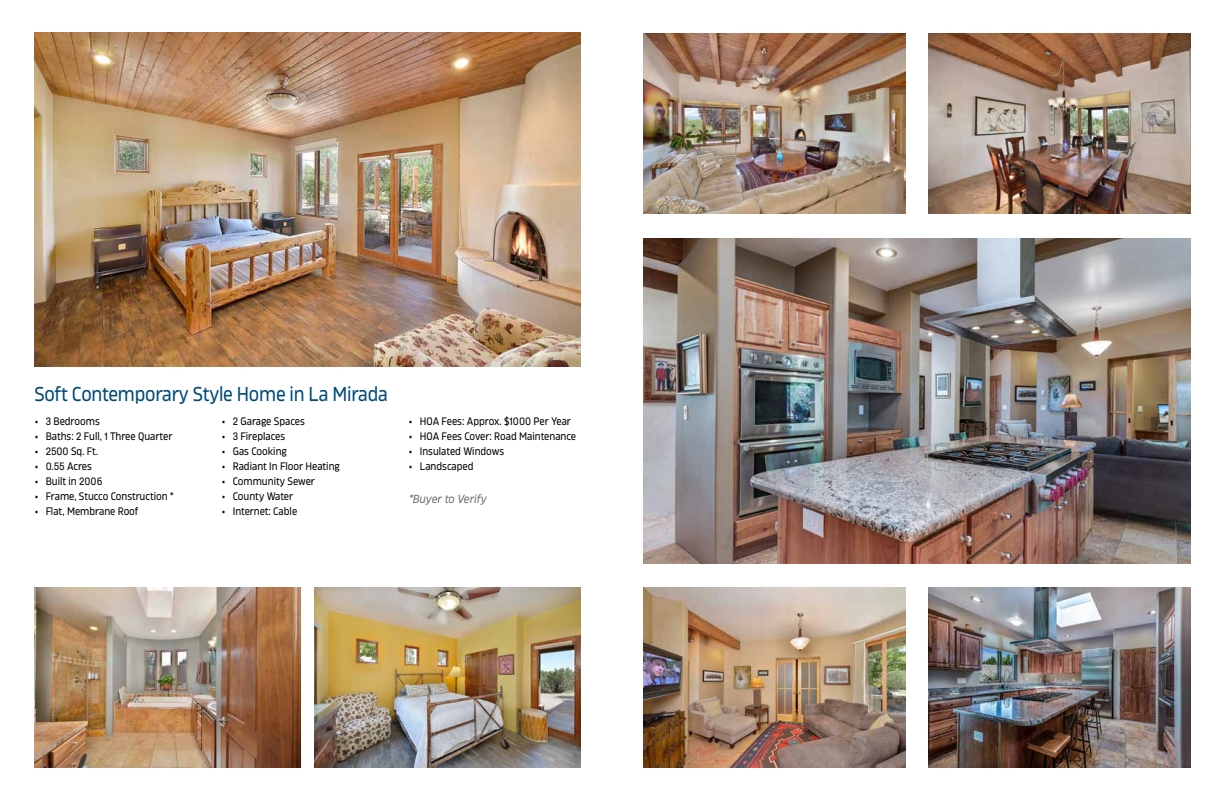
<style>
.page{position:relative;width:1224px;height:792px;background:#fff}
.page>*{position:absolute;margin:0;border:0;box-sizing:border-box;transform-origin:0 0}
.t1{font:20px "Karibu";letter-spacing:-.01em;color:#004a78;scale:.93 1}
.t2{font:italic 11.8px "Karibu";letter-spacing:-.005em;color:#6f7073;scale:.95 1}
.t3{font:10.9px "Karibu";color:#000;scale:.93 1}
</style>
<div class="page">
<img style="left:644px;top:33px;width:262px;height:180px">
<img style="left:644px;top:239px;width:547px;height:324px">
<img style="left:929px;top:33px;width:262px;height:180px">
<img style="left:644px;top:587px;width:262px;height:181px">
<img style="left:929px;top:587px;width:262px;height:181px">
<img style="left:34px;top:33px;width:547px;height:333px">
<img style="left:34px;top:587px;width:266px;height:181px">
<img style="left:314px;top:587px;width:267px;height:181px">
<h1 class="t1" style="left:34px;top:382px;width:382px">Soft Contemporary Style Home in La Mirada</h1>
<p class="t3" style="left:35px;top:415px;width:71px">• 3 Bedrooms</p>
<p class="t3" style="left:35px;top:430px;width:150px">• Baths: 2 Full, 1 Three Quarter</p>
<p class="t3" style="left:35px;top:445px;width:70px">• 2500 Sq. Ft.</p>
<p class="t3" style="left:35px;top:460px;width:63px">• 0.55 Acres</p>
<p class="t3" style="left:35px;top:475px;width:74px">• Built in 2006</p>
<p class="t3" style="left:35px;top:490px;width:151px">• Frame, Stucco Construction *</p>
<p class="t3" style="left:35px;top:505px;width:113px">• Flat, Membrane Roof</p>
<p class="t3" style="left:222px;top:415px;width:91px">• 2 Garage Spaces</p>
<p class="t3" style="left:222px;top:430px;width:70px">• 3 Fireplaces</p>
<p class="t3" style="left:222px;top:445px;width:72px">• Gas Cooking</p>
<p class="t3" style="left:222px;top:460px;width:129px">• Radiant In Floor Heating</p>
<p class="t3" style="left:222px;top:475px;width:102px">• Community Sewer</p>
<p class="t3" style="left:222px;top:490px;width:78px">• County Water</p>
<p class="t3" style="left:222px;top:505px;width:83px">• Internet: Cable</p>
<p class="t3" style="left:409px;top:415px;width:176px">• HOA Fees: Approx. $1000 Per Year</p>
<p class="t3" style="left:409px;top:430px;width:181px">• HOA Fees Cover: Road Maintenance</p>
<p class="t3" style="left:409px;top:445px;width:104px">• Insulated Windows</p>
<p class="t3" style="left:409px;top:460px;width:71px">• Landscaped</p>
<p class="t2" style="left:409px;top:492px;width:84px">*Buyer to Verify</p>
</div>
